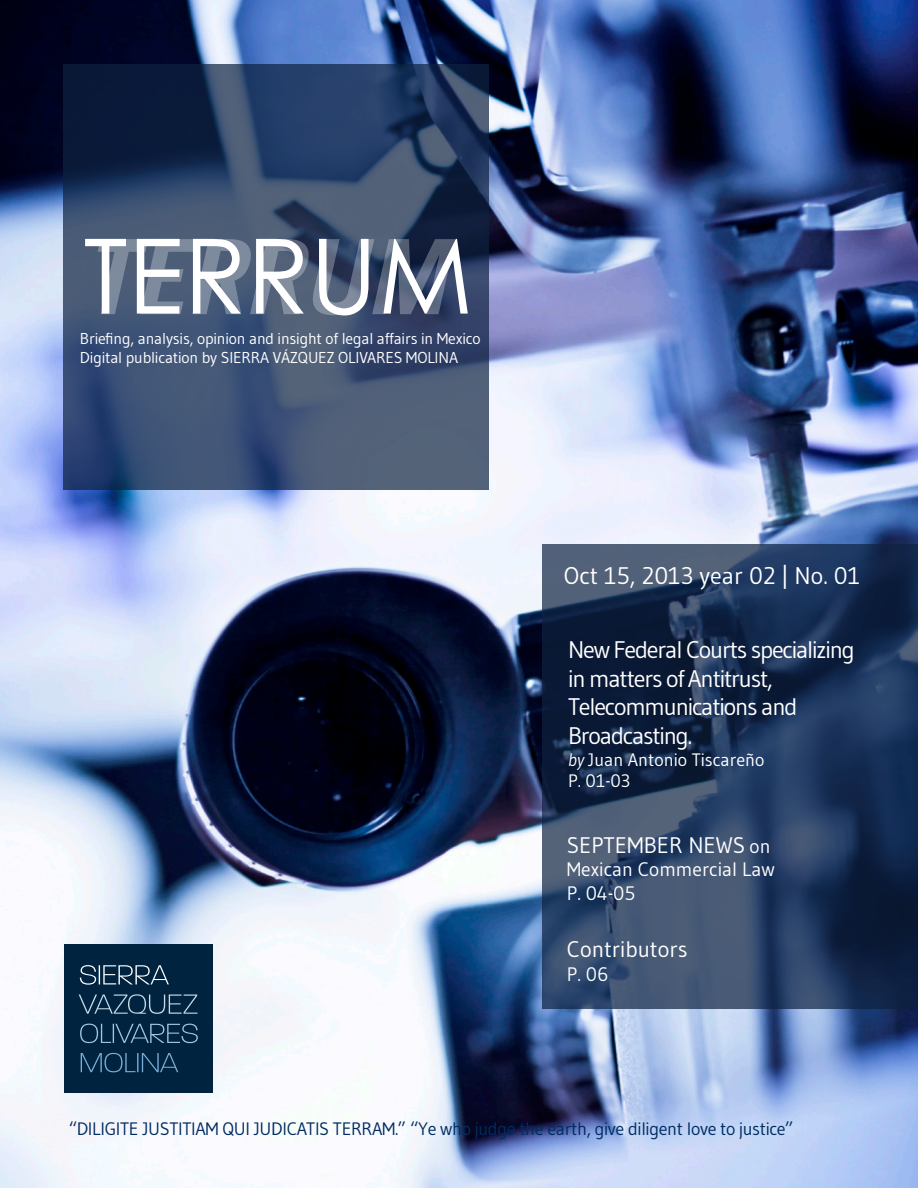
<style>
.page{position:relative;width:918px;height:1188px;background:#fff}
.page>*{position:absolute;margin:0;border:0;box-sizing:border-box;transform-origin:0 0}
.t1{font:24px/28.8px "Gudea";letter-spacing:-.05em;color:#fff}
.t2{font:24px "Gudea";color:#fff}
.t3{font:22.5px "Gudea";color:#fff}
.t4{font:19.5px/23.4px "Gudea";color:#fff}
.t5{font:18px "Gudea";letter-spacing:-.02em;color:#002c62}
.t6{font:18px "Gudea";color:#fff}
.t7{font:15.75px "Gudea";letter-spacing:-.01em;color:#fff}
.s1{font-style:italic}
.s2{font-size:19.5px}
</style>
<div class="page">
<img style="left:0;top:0;width:918px;height:1188px">
<svg style="left:64px;top:65px;width:425px;height:425px;background:#344869"></svg>
<svg style="left:85px;top:239px;width:383px;height:76px"></svg>
<svg style="left:543px;top:544px;width:375px;height:465px;background:#243859"></svg>
<div style="left:64px;top:944px;width:149px;height:149px;background:#002340"></div>
<svg style="left:80px;top:965px;width:89px;height:20px"></svg>
<svg style="left:79px;top:994px;width:119px;height:20px"></svg>
<svg style="left:80px;top:1024px;width:118px;height:19px"></svg>
<svg style="left:81px;top:1053px;width:97px;height:19px"></svg>
<p class="t7" style="left:80px;top:328px;width:402px">Briefing, analysis, opinion and insight of legal affairs in Mexico</p>
<p class="t7" style="left:80px;top:347px;width:380px">Digital publication by SIERRA VÁZQUEZ OLIVARES MOLINA</p>
<p class="t2" style="left:564px;top:561px;width:298px">Oct 15, 2013 year 02 | No. 01</p>
<p class="t1" style="left:568px;top:635px;width:288px">New Federal Courts specializing in matters of Antitrust,<br>Telecommunications and<br>Broadcasting.</p>
<p class="t6" style="left:568px;top:748px;width:198px"><span class="s1">by</span> Juan Antonio Tiscareño</p>
<p class="t6" style="left:568px;top:770px;width:64px">P. 01-03</p>
<p class="t3" style="left:567px;top:831px;width:205px">SEPTEMBER NEWS <span class="s2">on</span></p>
<p class="t4" style="left:567px;top:857px;width:209px">Mexican Commercial Law<br>P. 04-05</p>
<p class="t3" style="left:567px;top:935px;width:122px">Contributors</p>
<p class="t4" style="left:567px;top:962px;width:43px">P. 06</p>
<p class="t5" style="left:69px;top:1118px;width:726px">“DILIGITE JUSTITIAM QUI JUDICATIS TERRAM.” “Ye who judge the earth, give diligent love to justice”</p>
</div>
